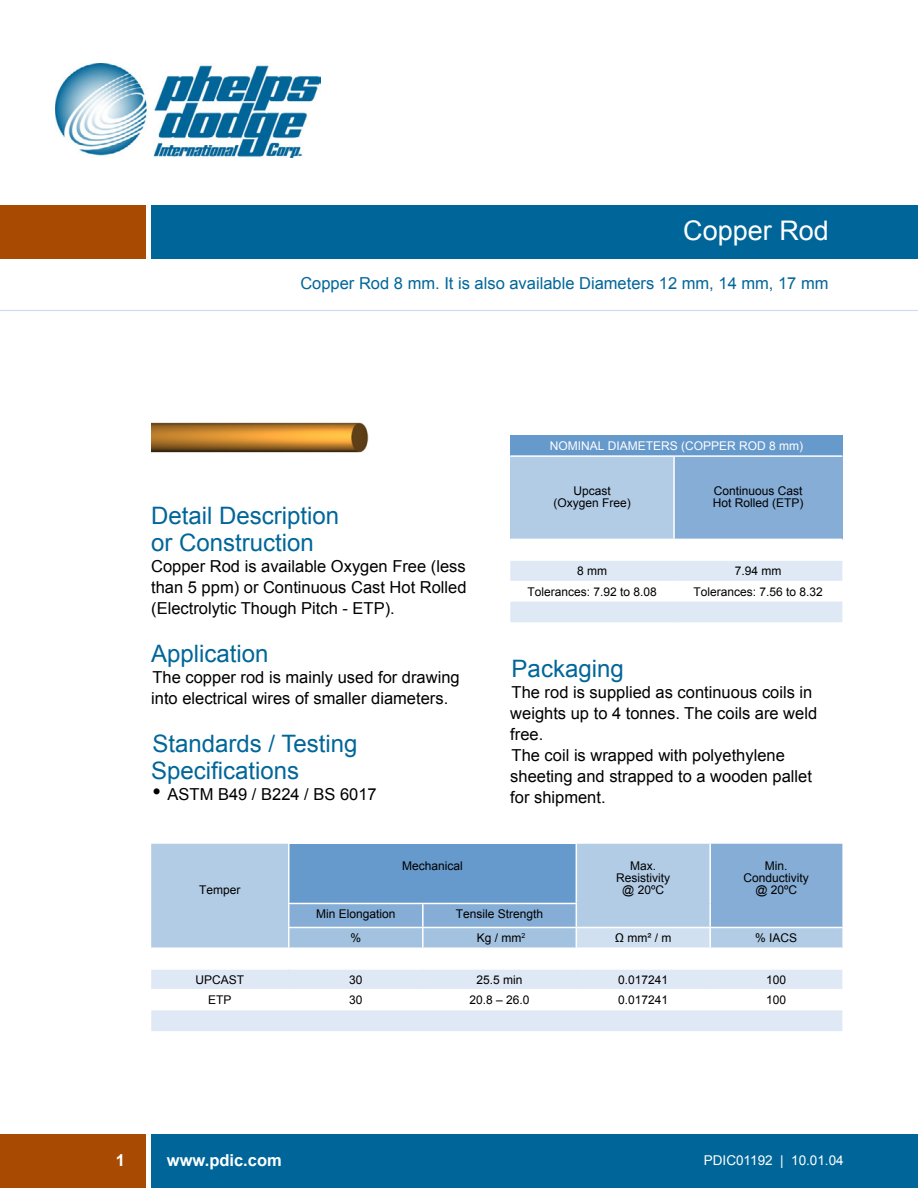
<style>
.page{position:relative;width:918px;height:1188px;background:#fff}
.page>*{position:absolute;margin:0;border:0;box-sizing:border-box;transform-origin:0 0}
.Paragraph{font:27px "Arial";color:#fff}
.Paragraph-2{font:24px/27px "Arial";color:#069}
.Paragraph-3{font:16.5px/21px "Arial";color:#000}
.t1{font:16.5px "Arial";color:#069}
.t2{font:700 16.5px "Arial";color:#fff}
.t3{font:13.5px "Arial";color:#fff}
.Tabla{font:12px/12px "Arial";color:#000;text-align:center}
.Tabla-2{font:12px "Arial";color:#fff}
.s1{font-size:24px}
</style>
<div class="page">
<div style="left:151px;top:1134px;width:767px;height:54px;background:#069"></div>
<div style="left:151px;top:205px;width:767px;height:54px;background:#069"></div>
<div style="left:0;top:205px;width:146px;height:54px;background:#a84a01"></div>
<div style="left:0;top:1134px;width:146px;height:54px;background:#a84a01"></div>
<img style="left:56px;top:63px;width:264px;height:95px">
<hr style="left:0;top:310px;width:918px;height:1px;background:#cadcf4">
<div style="left:151px;top:844px;width:137px;height:60px;background:#b2cce6"></div>
<svg style="left:289px;top:844px;width:553px;height:60px;background:#80aad4"></svg>
<hr style="left:576px;top:844px;width:1px;height:59px;background:#fff">
<hr style="left:709px;top:844px;width:2px;height:59px;background:#fff">
<hr style="left:288px;top:903px;width:135px;height:1px;background:#fff">
<hr style="left:423px;top:903px;width:154px;height:1px;background:#fff">
<hr style="left:709px;top:903px;width:2px;height:24px;background:#fff">
<svg style="left:151px;top:904px;width:691px;height:127px"></svg>
<div style="left:510px;top:435px;width:332px;height:21px;background:#69c"></div>
<div style="left:510px;top:456px;width:164px;height:83px;background:#b2cce6"></div>
<div style="left:674px;top:456px;width:168px;height:83px;background:#85add6"></div>
<svg style="left:510px;top:561px;width:332px;height:61px"></svg>
<hr style="left:510px;top:455px;width:164px;height:2px;background:#fff">
<hr style="left:674px;top:455px;width:168px;height:2px;background:#fff">
<hr style="left:673px;top:457px;width:2px;height:82px;background:#fff">
<hr style="left:673px;top:581px;width:2px;height:21px;background:#fff">
<hr style="left:673px;top:602px;width:2px;height:20px;background:#dfe9f5">
<img style="left:151px;top:422px;width:218px;height:31px">
<p class="Paragraph" style="left:683px;top:215px;width:147px">Copper Rod</p>
<p class="t1" style="left:300px;top:274px;width:530px">Copper Rod 8 mm. It is also available Diameters 12 mm, 14 mm, 17 mm</p>
<p class="Paragraph-2" style="left:151px;top:502px;width:190px">Detail Description</p>
<p class="Paragraph-2" style="left:151px;top:529px;width:164px">or Construction</p>
<p class="Paragraph-3" style="left:151px;top:555px;width:317px;text-align:justify">Copper Rod is available Oxygen Free (less than 5 ppm) or Continuous Cast Hot Rolled (Electrolytic Though Pitch - ETP).</p>
<p class="Paragraph-2" style="left:151px;top:640px;width:119px">Application</p>
<p class="Paragraph-3" style="left:151px;top:666px;width:310px">The copper rod is mainly used for drawing into electrical wires of smaller diameters.</p>
<p class="Paragraph-2" style="left:151px;top:730px;width:208px">Standards / Testing<br>Specifications</p>
<p class="Paragraph-3" style="left:153px;top:783px;width:226px"><span class="s1">•</span> ASTM B49 / B224 / BS 6017</p>
<p class="Tabla-2" style="left:550px;top:439px;width:255px">NOMINAL DIAMETERS (COPPER ROD 8 mm)</p>
<p class="Tabla" style="left:553px;top:485px;width:79px">Upcast (Oxygen Free)</p>
<p class="Tabla" style="left:713px;top:485px;width:92px;text-align:left">Continuous Cast<br>Hot Rolled (ETP)</p>
<p class="Tabla" style="left:577px;top:565px;width:31px">8 mm</p>
<p class="Tabla" style="left:735px;top:565px;width:48px">7.94 mm</p>
<p class="Tabla" style="left:527px;top:585px;width:131px">Tolerances: 7.92 to 8.08</p>
<p class="Tabla" style="left:694px;top:585px;width:131px">Tolerances: 7.56 to 8.32</p>
<p class="Paragraph-2" style="left:512px;top:655px;width:114px">Packaging</p>
<p class="Paragraph-3" style="left:510px;top:681px;width:308px">The rod is supplied as continuous coils in weights up to 4 tonnes. The coils are weld free.</p>
<p class="Paragraph-3" style="left:510px;top:744px;width:303px">The coil is wrapped with polyethylene sheeting and strapped to a wooden pallet for shipment.</p>
<p class="Tabla" style="left:199px;top:884px;width:43px">Temper</p>
<p class="Tabla" style="left:402px;top:860px;width:62px">Mechanical</p>
<p class="Tabla" style="left:630px;top:860px;width:28px">Max.</p>
<p class="Tabla" style="left:616px;top:872px;width:55px">Resistivity</p>
<p class="Tabla" style="left:622px;top:884px;width:43px">@ 20ºC</p>
<p class="Tabla" style="left:765px;top:860px;width:24px">Min.</p>
<p class="Tabla" style="left:744px;top:872px;width:67px">Conductivity @ 20ºC</p>
<p class="Tabla" style="left:316px;top:908px;width:81px">Min Elongation</p>
<p class="Tabla" style="left:456px;top:908px;width:89px">Tensile Strength</p>
<p class="Tabla" style="left:350px;top:932px;width:12px">%</p>
<p class="Tabla" style="left:477px;top:932px;width:50px">Kg / mm<sup>2</sup></p>
<p class="Tabla" style="left:615px;top:932px;width:58px">Ω mm² / m</p>
<p class="Tabla" style="left:755px;top:932px;width:44px">% IACS</p>
<p class="Tabla" style="left:196px;top:973px;width:50px">UPCAST</p>
<p class="Tabla" style="left:349px;top:973px;width:15px">30</p>
<p class="Tabla" style="left:477px;top:973px;width:48px">25.5 min</p>
<p class="Tabla" style="left:618px;top:973px;width:52px">0.017241</p>
<p class="Tabla" style="left:766px;top:973px;width:22px">100</p>
<p class="Tabla" style="left:208px;top:994px;width:25px">ETP</p>
<p class="Tabla" style="left:349px;top:994px;width:15px">30</p>
<p class="Tabla" style="left:470px;top:994px;width:62px">20.8 – 26.0</p>
<p class="Tabla" style="left:618px;top:994px;width:52px">0.017241</p>
<p class="Tabla" style="left:766px;top:994px;width:22px">100</p>
<p class="t2" style="left:116px;top:1151px;width:11px">1</p>
<p class="t2" style="left:167px;top:1151px;width:116px">www.pdic.com</p>
<p class="t3" style="left:704px;top:1152px;width:141px">PDIC01192 | 10.01.04</p>
</div>
